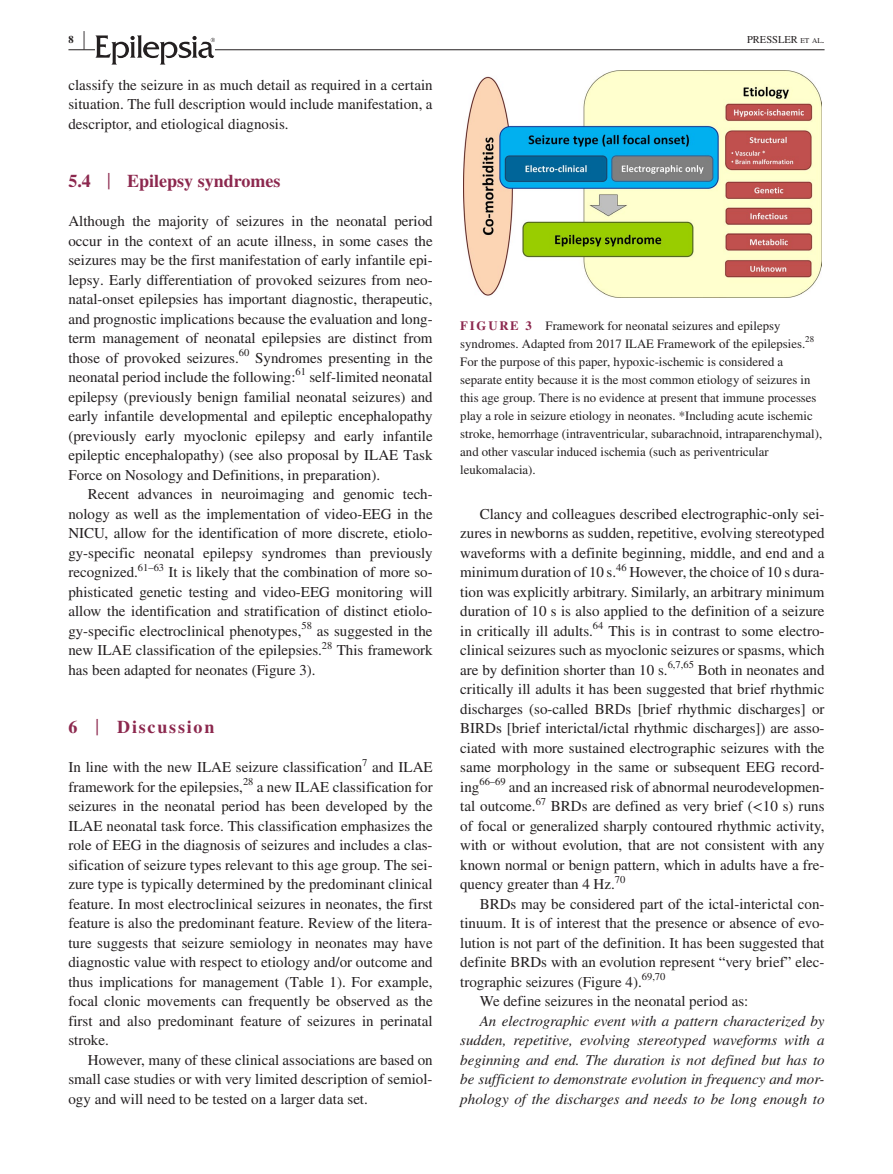
<style>
.page{position:relative;width:893px;height:1174px;background:#fff}
.page>*{position:absolute;margin:0;border:0;box-sizing:border-box;transform-origin:0 0}
.t1{font:700 25.95px "STIX";color:#231f20;scale:.36 1}
.t2{font:700 18px "STIX";color:#8c284e}
.t3{font:700 18px "STIX";letter-spacing:.1em;color:#8c284e}
.t4{font:15px/19.5px "STIX";color:#231f20;text-align:justify}
.t5{font:italic 15px/19.5px "STIX";color:#231f20;text-align:justify}
.t6{font:12.75px/18px "STIX";color:#231f20}
.t7{font:10.5px "STIX";color:#231f20}
.t8{font:10.5px "STIX";color:#231f20}
.t9{font:700 10.5px "STIX";color:#231f20}
.t10{font:8.85px "STIX";color:#231f20}
.s1{font-size:7.35px}
.s2{font-weight:400;font-size:23.7px}
.s3{font-weight:700;color:#8c284e}
</style>
<div class="page">
<hr style="left:68px;top:49px;width:756px;height:1px;background:#231f20">
<svg style="left:95px;top:35px;width:120px;height:30px"></svg>
<img style="left:464px;top:70px;width:357px;height:228px">
<p class="t9" style="left:68px;top:33px;width:7px">8</p>
<h1 class="t1" style="left:83px;top:25px;width:7px">|</h1>
<p class="t8" style="left:747px;top:32px;width:79px">PRESSLER <span class="s1">et al</span>.</p>
<p class="t4" style="left:68px;top:76px;width:366px">classify the seizure in as much detail as required in a certain situation. The full description would include manifestation, a descriptor, and etiological diagnosis.</p>
<p class="t2" style="left:68px;top:170px;width:213px">5.4 <span class="s2">|</span> Epilepsy syndromes</p>
<p class="t4" style="left:68px;top:212px;width:366px">Although the majority of seizures in the neonatal period occur in the context of an acute illness, in some cases the seizures may be the first manifestation of early infantile epi&shy;lepsy. Early differentiation of provoked seizures from neo&shy;natal-onset epilepsies has important diagnostic, therapeutic, and prognostic implications because the evaluation and long&shy;term management of neonatal epilepsies are distinct from those of provoked seizures.</p>
<p class="t7" style="left:239px;top:345px;width:12px">60</p>
<p class="t4" style="left:68px;top:349px;width:366px;text-indent:187px">Syndromes presenting in the neonatal period include the following:</p>
<p class="t7" style="left:296px;top:365px;width:12px">61</p>
<p class="t4" style="left:68px;top:368px;width:366px;text-indent:241px">self-limited neonatal epilepsy (previously benign familial neonatal seizures) and early infantile developmental and epileptic encephalopathy (previously early myoclonic epilepsy and early infantile epileptic encephalopathy) (see also proposal by ILAE Task Force on Nosology and Definitions, in preparation).</p>
<p class="t4" style="left:68px;top:485px;width:366px;text-indent:20px">Recent advances in neuroimaging and genomic tech&shy;nology as well as the implementation of video-EEG in the NICU, allow for the identification of more discrete, etiolo&shy;gy-specific neonatal epilepsy syndromes than previously recognized.</p>
<p class="t7" style="left:138px;top:560px;width:28px">61–63</p>
<p class="t4" style="left:68px;top:563px;width:366px;text-indent:100px">It is likely that the combination of more so&shy;phisticated genetic testing and video-EEG monitoring will allow the identification and stratification of distinct etiolo&shy;gy-specific electroclinical phenotypes,</p>
<p class="t7" style="left:301px;top:618px;width:12px">58</p>
<p class="t4" style="left:68px;top:622px;width:366px;text-indent:248px">as suggested in the new ILAE classification of the epilepsies.</p>
<p class="t7" style="left:322px;top:638px;width:12px">28</p>
<p class="t4" style="left:337px;top:641px;width:97px">This framework</p>
<p class="t4" style="left:68px;top:661px;width:249px">has been adapted for neonates (Figure 3).</p>
<p class="t3" style="left:68px;top:716px;width:147px">6 <span class="s2">|</span> Discussion</p>
<p class="t4" style="left:68px;top:758px;width:295px">In line with the new ILAE seizure classification</p>
<p class="t7" style="left:362px;top:755px;width:7px">7</p>
<p class="t4" style="left:372px;top:758px;width:62px">and ILAE</p>
<p class="t4" style="left:68px;top:778px;width:176px">framework for the epilepsies,</p>
<p class="t7" style="left:243px;top:774px;width:12px">28</p>
<p class="t4" style="left:68px;top:778px;width:366px;text-indent:188px">a new ILAE classification for seizures in the neonatal period has been developed by the ILAE neonatal task force. This classification emphasizes the role of EEG in the diagnosis of seizures and includes a clas&shy;sification of seizure types relevant to this age group. The sei&shy;zure type is typically determined by the predominant clinical feature. In most electroclinical seizures in neonates, the first feature is also the predominant feature. Review of the litera&shy;ture suggests that seizure semiology in neonates may have diagnostic value with respect to etiology and/or outcome and thus implications for management (Table 1). For example, focal clonic movements can frequently be observed as the first and also predominant feature of seizures in perinatal stroke.</p>
<p class="t4" style="left:68px;top:1051px;width:366px;text-indent:20px">However, many of these clinical associations are based on small case studies or with very limited description of semiol&shy;ogy and will need to be tested on a larger data set.</p>
<p class="t6" style="left:460px;top:317px;width:346px"><span class="s3">FIGURE 3</span> Framework for neonatal seizures and epilepsy syndromes. Adapted from 2017 ILAE Framework of the epilepsies.</p>
<p class="t10" style="left:805px;top:333px;width:10px">28</p>
<p class="t6" style="left:460px;top:353px;width:363px">For the purpose of this paper, hypoxic-ischemic is considered a separate entity because it is the most common etiology of seizures in this age group. There is no evidence at present that immune processes play a role in seizure etiology in neonates. *Including acute ischemic stroke, hemorrhage (intraventricular, subarachnoid, intraparenchymal), and other vascular induced ischemia (such as periventricular leukomalacia).</p>
<p class="t4" style="left:460px;top:505px;width:366px;text-indent:20px">Clancy and colleagues described electrographic-only sei&shy;zures in newborns as sudden, repetitive, evolving stereotyped waveforms with a definite beginning, middle, and end and a minimum duration of 10 s.<sup>46</sup> However, the choice of 10 s dura&shy;tion was explicitly arbitrary. Similarly, an arbitrary minimum duration of 10 s is also applied to the definition of a seizure in critically ill adults.</p>
<p class="t7" style="left:593px;top:618px;width:12px">64</p>
<p class="t4" style="left:460px;top:622px;width:366px;text-indent:148px">This is in contrast to some electro&shy;clinical seizures such as myoclonic seizures or spasms, which are by definition shorter than 10 s.</p>
<p class="t7" style="left:668px;top:657px;width:28px">6,7,65</p>
<p class="t4" style="left:460px;top:661px;width:366px;text-indent:238px">Both in neonates and critically ill adults it has been suggested that brief rhythmic discharges (so-called BRDs [brief rhythmic discharges] or BIRDs [brief interictal/ictal rhythmic discharges]) are asso&shy;ciated with more sustained electrographic seizures with the same morphology in the same or subsequent EEG record&shy;ing</p>
<p class="t7" style="left:479px;top:774px;width:28px">66–69</p>
<p class="t4" style="left:460px;top:778px;width:366px;text-indent:49px">and an increased risk of abnormal neurodevelopmen&shy;tal outcome.</p>
<p class="t7" style="left:536px;top:794px;width:12px">67</p>
<p class="t4" style="left:460px;top:797px;width:366px;text-indent:91px">BRDs are defined as very brief (&lt;10 s) runs of focal or generalized sharply contoured rhythmic activity, with or without evolution, that are not consistent with any known normal or benign pattern, which in adults have a fre&shy;quency greater than 4 Hz.</p>
<p class="t7" style="left:615px;top:872px;width:12px">70</p>
<p class="t4" style="left:460px;top:895px;width:366px;text-indent:20px">BRDs may be considered part of the ictal-interictal con&shy;tinuum. It is of interest that the presence or absence of evo&shy;lution is not part of the definition. It has been suggested that definite BRDs with an evolution represent “very brief” elec&shy;trographic seizures (Figure 4).</p>
<p class="t7" style="left:642px;top:969px;width:25px">69,70</p>
<p class="t4" style="left:480px;top:992px;width:270px">We define seizures in the neonatal period as:</p>
<p class="t5" style="left:460px;top:1010px;width:366px;text-indent:20px">An electrographic event with a pattern characterized by sudden, repetitive, evolving stereotyped waveforms with a beginning and end. The duration is not defined but has to be sufficient to demonstrate evolution in frequency and mor&shy;phology of the discharges and needs to be long enough to</p>
</div>
